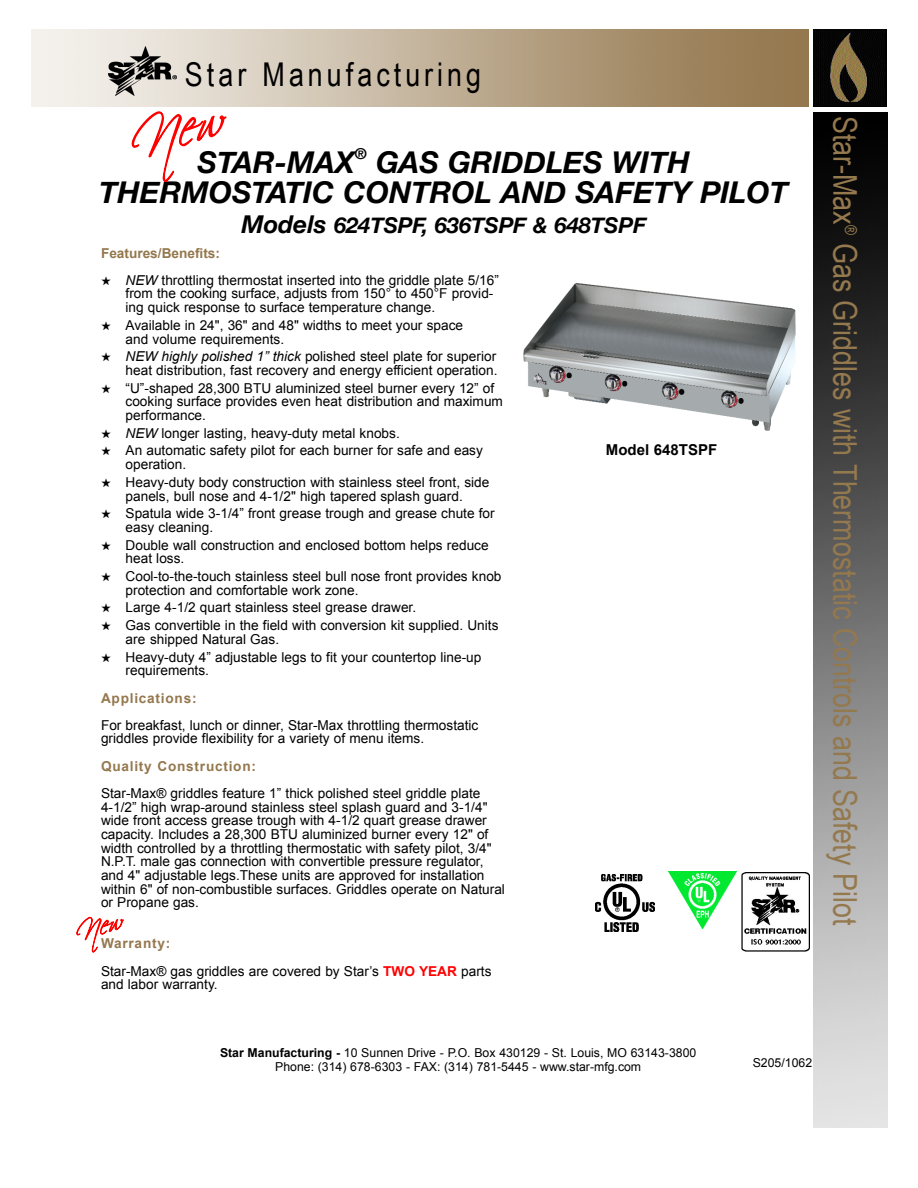
<style>
.page{position:relative;width:918px;height:1188px;background:#fff}
.page>*{position:absolute;margin:0;border:0;box-sizing:border-box;transform-origin:0 0}
.t1{font:32.7px "Arial Narrow";color:#94784e}
.t2{font:32.7px "Arial Narrow";letter-spacing:.125em;color:#000}
.t3{font:italic 700 30px/30px "Helvetica Neue";color:#000}
.t4{font:italic 700 21.9px "Helvetica Neue";color:#000}
.t5{font:700 15px "Arial";color:#000}
.t6{font:italic 700 15px "Helvetica Neue";color:#000}
.t7{font:13.65px/13.6px "Arial";color:#000}
.t8{font:700 13.65px "Arial";letter-spacing:.055em;color:#94784e}
.t9{font:700 13.65px "Arial";color:#94784e}
.t10{font:12.3px/14.7px "Arial";color:#000;text-align:center}
.s1{font-size:24.6px}
.s2{font-style:italic}
.s3{font-weight:700;color:#94784e}
.s4{font-weight:700;color:#f00}
.s5{font-weight:700}
</style>
<div class="page">
<img style="left:31px;top:29px;width:777px;height:78px">
<div style="left:814px;top:29px;width:73px;height:78px;background:#000"></div>
<img style="left:823px;top:30px;width:60px;height:73px">
<img style="left:814px;top:112px;width:73px;height:1016px">
<img style="left:108px;top:46px;width:69px;height:50px">
<img style="left:523px;top:283px;width:273px;height:148px">
<img style="left:742px;top:873px;width:68px;height:79px">
<img style="left:668px;top:872px;width:69px;height:56px">
<img style="left:595px;top:874px;width:60px;height:58px">
<svg style="left:131px;top:105px;width:96px;height:2px"></svg>
<h1 class="t2" style="left:185px;top:55px;width:298px">Star Manufacturing</h1>
<h2 class="t3" style="left:198px;top:147px;width:159px">STAR-MAX</h2>
<p class="t6" style="left:355px;top:144px;width:14px">®</p>
<h2 class="t3" style="left:99px;top:147px;width:691px;text-indent:277px">GAS GRIDDLES WITH<br>THERMOSTATIC CONTROL AND SAFETY PILOT</h2>
<h3 class="t4" style="left:241px;top:212px;width:406px"><span class="s1">Models</span> 624TSPF, 636TSPF &amp; 648TSPF</h3>
<p class="t9" style="left:101px;top:245px;width:121px">Features/Benefits:</p>
<p class="t7" style="left:126px;top:273px;width:375px;text-indent:-25px">★ <span class="s2">NEW</span> throttling thermostat inserted into the griddle plate 5/16” from the cooking surface, adjusts from 150° to 450°F provid&shy;ing quick response to surface temperature change.</p>
<p class="t7" style="left:126px;top:318px;width:339px;text-indent:-25px">★ Available in 24", 36" and 48" widths to meet your space and volume requirements.</p>
<p class="t7" style="left:101px;top:350px;width:398px;text-align:right">★ <span class="s2">NEW highly polished 1” thick</span> polished steel plate for superior heat distribution, fast recovery and energy efficient operation.</p>
<p class="t7" style="left:126px;top:381px;width:379px;text-indent:-25px">★ “U”-shaped 28,300 BTU aluminized steel burner every 12” of cooking surface provides even heat distribution and maximum performance.</p>
<p class="t7" style="left:101px;top:426px;width:300px">★ <span class="s2">NEW</span> longer lasting, heavy-duty metal knobs.</p>
<p class="t7" style="left:126px;top:444px;width:359px;text-indent:-25px">★ An automatic safety pilot for each burner for safe and easy operation.</p>
<p class="t7" style="left:101px;top:475px;width:390px;text-align:center">★ Heavy-duty body construction with stainless steel front, side panels, bull nose and 4-1/2" high tapered splash guard.</p>
<p class="t7" style="left:126px;top:507px;width:371px;text-indent:-25px">★ Spatula wide 3-1/4” front grease trough and grease chute for easy cleaning.</p>
<p class="t7" style="left:126px;top:538px;width:365px;text-indent:-25px">★ Double wall construction and enclosed bottom helps reduce heat loss.</p>
<p class="t7" style="left:126px;top:569px;width:377px;text-indent:-25px">★ Cool-to-the-touch stainless steel bull nose front provides knob protection and comfortable work zone.</p>
<p class="t7" style="left:101px;top:601px;width:317px">★ Large 4-1/2 quart stainless steel grease drawer.</p>
<p class="t7" style="left:126px;top:619px;width:374px;text-indent:-25px">★ Gas convertible in the field with conversion kit supplied. Units are shipped Natural Gas.</p>
<p class="t7" style="left:126px;top:650px;width:357px;text-indent:-25px">★ Heavy-duty 4” adjustable legs to fit your countertop line-up requirements.</p>
<p class="t8" style="left:101px;top:690px;width:97px">Applications:</p>
<p class="t7" style="left:101px;top:718px;width:379px">For breakfast, lunch or dinner, Star-Max throttling thermostatic griddles provide flexibility for a variety of menu items.</p>
<p class="t8" style="left:101px;top:758px;width:157px">Quality Construction:</p>
<p class="t7" style="left:101px;top:787px;width:405px">Star-Max® griddles feature 1” thick polished steel griddle plate 4-1/2” high wrap-around stainless steel splash guard and 3-1/4" wide front access grease trough with 4-1/2 quart grease drawer capacity. Includes a 28,300 BTU aluminized burner every 12" of width controlled by a throttling thermostatic with safety pilot, 3/4" N.P.T. male gas connection with convertible pressure regulator, and 4" adjustable legs.These units are approved for installation within 6" of non-combustible surfaces. Griddles operate on Natural or Propane gas.</p>
<p class="t7" style="left:101px;top:930px;width:392px;line-height:27.3px"><span class="s3">Warranty:<br></span>Star-Max® gas griddles are covered by Star’s <span class="s4">TWO YEAR</span> parts</p>
<p class="t7" style="left:101px;top:978px;width:118px">and labor warranty.</p>
<p class="t5" style="left:606px;top:441px;width:113px">Model 648TSPF</p>
<h1 class="t1" style="left:864px;top:116px;width:811px;rotate:90deg">Star-Max<sup>®</sup> Gas Griddles with Thermostatic Controls and Safety Pilot</h1>
<p class="t10" style="left:220px;top:1045px;width:478px"><span class="s5">Star Manufacturing -</span> 10 Sunnen Drive - P.O. Box 430129 - St. Louis, MO 63143-3800<br>Phone: (314) 678-6303 - FAX: (314) 781-5445 - www.star-mfg.com</p>
<p class="t10" style="left:753px;top:1056px;width:61px">S205/1062</p>
</div>
